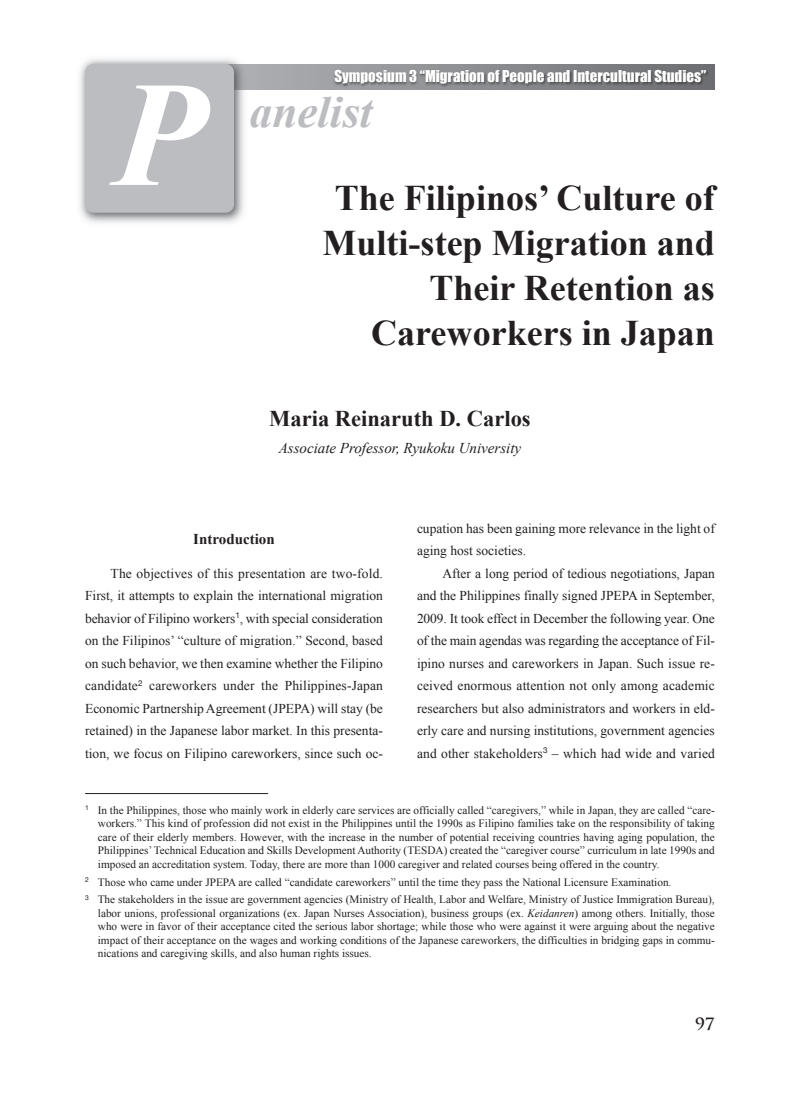
<style>
.page{position:relative;width:800px;height:1119px;background:#fff}
.page>*{position:absolute;margin:0;border:0;box-sizing:border-box;transform-origin:0 0}
.t1{font:italic 700 150px "Times New Roman";color:#fff}
.t2{font:italic 700 45px "Times New Roman";color:#bcbdc0}
.t3{font:700 36px/45px "Times New Roman";color:#231f20;text-align:right}
.t4{font:700 22.5px "Times New Roman";color:#231f20}
.t5{font:700 16.5px "Trajan Pro";color:#231f20}
.t6{font:15px "Impact";color:#fff}
.t7{font:italic 15px "Times New Roman";color:#231f20}
.t8{font:700 15px "Times New Roman";color:#231f20}
.t9{font:13.5px/22.5px "Times New Roman";color:#231f20;text-align:justify}
.t10{font:11.25px/13.5px "Times New Roman";color:#231f20;text-align:justify}
.s1{font-style:italic}
</style>
<div class="page">
<img style="left:79px;top:58px;width:165px;height:165px">
<img style="left:228px;top:64px;width:22px;height:26px">
<div style="left:85px;top:64px;width:149px;height:149px;background:#bcbdc0;border-radius:9px"></div>
<img style="left:252px;top:64px;width:462px;height:26px">
<hr style="left:85px;top:793px;width:183px;height:1px;background:#231f20">
<h3 class="t6" style="left:334px;top:67px;width:373px">Symposium 3 “Migration of People and Intercultural Studies”</h3>
<h1 class="t1" style="left:114px;top:51px;width:102px">P</h1>
<h2 class="t2" style="left:250px;top:87px;width:124px">anelist</h2>
<h3 class="t3" style="left:322px;top:175px;width:393px">The Filipinos’ Culture of<br>Multi-step Migration and<br>Their Retention as<br>Careworkers in Japan</h3>
<h3 class="t4" style="left:269px;top:406px;width:263px">Maria Reinaruth D. Carlos</h3>
<h3 class="t7" style="left:278px;top:439px;width:244px">Associate Professor, Ryukoku University</h3>
<h3 class="t8" style="left:193px;top:530px;width:83px">Introduction</h3>
<p class="t9" style="left:85px;top:561px;width:299px;text-indent:26px">The objectives of this presentation are two-fold.<br>First, it attempts to explain the international migration behavior of Filipino workers<sup>1</sup>, with special consideration on the Filipinos’ “culture of migration.” Second, based on such behavior, we then examine whether the Filipino candidate<sup>2</sup> careworkers under the Philippines-Japan Economic Partnership Agreement (JPEPA) will stay (be retained) in the Japanese labor market. In this presenta&shy;tion, we focus on Filipino careworkers, since such oc-</p>
<p class="t9" style="left:417px;top:516px;width:299px">cupation has been gaining more relevance in the light of aging host societies.</p>
<p class="t9" style="left:417px;top:561px;width:299px;text-indent:26px">After a long period of tedious negotiations, Japan and the Philippines finally signed JPEPA in September, 2009. It took effect in December the following year. One of the main agendas was regarding the acceptance of Fil&shy;ipino nurses and careworkers in Japan. Such issue re&shy;ceived enormous attention not only among academic researchers but also administrators and workers in eld&shy;erly care and nursing institutions, government agencies and other stakeholders<sup>3</sup> – which had wide and varied</p>
<p class="t10" style="left:98px;top:803px;width:618px;text-indent:-13px"><sup>1</sup> In the Philippines, those who mainly work in elderly care services are officially called “caregivers,” while in Japan, they are called “care&shy;workers.” This kind of profession did not exist in the Philippines until the 1990s as Filipino families take on the responsibility of taking care of their elderly members. However, with the increase in the number of potential receiving countries having aging population, the Philippines’Technical Education and Skills Development Authority (TESDA) created the “caregiver course” curriculum in late 1990s and imposed an accreditation system. Today, there are more than 1000 caregiver and related courses being offered in the country.</p>
<p class="t10" style="left:85px;top:872px;width:631px;line-height:17.7px"><sup>2</sup> Those who came under JPEPA are called “candidate careworkers” until the time they pass the National Licensure Examination.<br><sup>3</sup> The stakeholders in the issue are government agencies (Ministry of Health, Labor and Welfare, Ministry of Justice Immigration Bureau),</p>
<p class="t10" style="left:98px;top:906px;width:618px">labor unions, professional organizations (ex. Japan Nurses Association), business groups (ex. <span class="s1">Keidanren</span>) among others. Initially, those who were in favor of their acceptance cited the serious labor shortage; while those who were against it were arguing about the negative impact of their acceptance on the wages and working conditions of the Japanese careworkers, the difficulties in bridging gaps in commu&shy;nications and caregiving skills, and also human rights issues.</p>
<h3 class="t5" style="left:695px;top:1017px;width:21px">97</h3>
</div>
